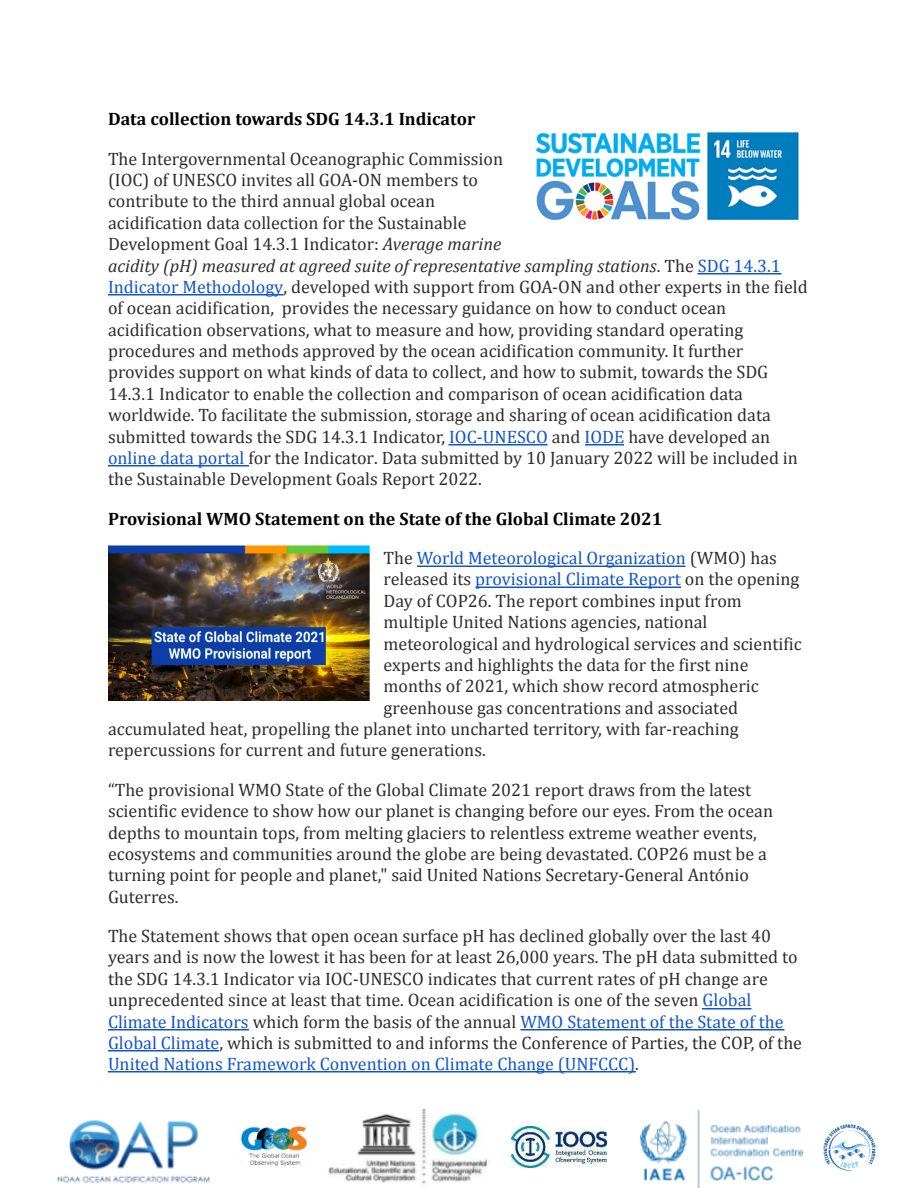
<style>
.page{position:relative;width:918px;height:1188px;background:#fff}
.page>*{position:absolute;margin:0;border:0;box-sizing:border-box;transform-origin:0 0}
.t1{font:18px/21.3px "Cambria";color:#2d2d2d}
.t2{font:700 18px/39.3px "Cambria";color:#000}
.t3{font:18px "Cambria";color:#15c}
.s1{font-style:italic}
.s2{color:#15c}
.s3{font-weight:400;color:#2d2d2d}
.s4{font-weight:400;color:#15c}
.s5{color:#2d2d2d}
</style>
<div class="page">
<hr style="left:698px;top:273px;width:84px;height:2px;background:#15c">
<hr style="left:108px;top:294px;width:176px;height:2px;background:#15c">
<hr style="left:448px;top:444px;width:99px;height:2px;background:#15c">
<hr style="left:585px;top:444px;width:39px;height:2px;background:#15c">
<hr style="left:108px;top:465px;width:141px;height:2px;background:#15c">
<hr style="left:417px;top:566px;width:268px;height:1px;background:#15c">
<hr style="left:475px;top:586px;width:206px;height:2px;background:#15c">
<hr style="left:702px;top:1008px;width:50px;height:1px;background:#15c">
<hr style="left:108px;top:1029px;width:141px;height:2px;background:#15c">
<hr style="left:520px;top:1029px;width:264px;height:2px;background:#15c">
<hr style="left:108px;top:1050px;width:111px;height:2px;background:#15c">
<hr style="left:108px;top:1071px;width:528px;height:1px;background:#15c">
<img style="left:536px;top:132px;width:263px;height:89px">
<img style="left:108px;top:546px;width:262px;height:155px">
<img style="left:57px;top:1120px;width:154px;height:63px">
<img style="left:328px;top:1108px;width:160px;height:76px">
<img style="left:640px;top:1110px;width:163px;height:78px">
<img style="left:240px;top:1126px;width:67px;height:41px">
<img style="left:512px;top:1126px;width:94px;height:42px">
<img style="left:823px;top:1124px;width:53px;height:47px">
<p class="t2" style="left:108px;top:101px;width:369px">Data collection towards SDG 14.3.1 Indicator</p>
<p class="t1" style="left:108px;top:149px;width:701px">The Intergovernmental Oceanographic Commission<br>(IOC) of UNESCO invites all GOA-ON members to<br>contribute to the third annual global ocean<br>acidification data collection for the Sustainable<br>Development Goal 14.3.1 Indicator: <span class="s1">Average marine<br>acidity (pH) measured at agreed suite of representative sampling stations</span>. The <span class="s2">SDG 14.3.1<br>Indicator Methodology</span>, developed with support from GOA-ON and other experts in the field of ocean acidification, provides the necessary guidance on how to conduct ocean acidification observations, what to measure and how, providing standard operating procedures and methods approved by the ocean acidification community. It further provides support on what kinds of data to collect, and how to submit, towards the SDG 14.3.1 Indicator to enable the collection and comparison of ocean acidification data worldwide. To facilitate the submission, storage and sharing of ocean acidification data submitted towards the SDG 14.3.1 Indicator, <span class="s2">IOC-UNESCO</span> and <span class="s2">IODE</span> have developed an <span class="s2">online data portal</span> for the Indicator. Data submitted by 10 January 2022 will be included in the Sustainable Development Goals Report 2022.</p>
<p class="t2" style="left:384px;top:500px;width:395px;text-indent:-276px">Provisional WMO Statement on the State of the Global Climate 2021<br><span class="s3">The</span> <span class="s4">World Meteorological Organization</span> <span class="s3">(WMO) has</span></p>
<p class="t3" style="left:384px;top:571px;width:417px"><span class="s5">released its</span> provisional Climate Report <span class="s5">on the opening</span></p>
<p class="t1" style="left:384px;top:591px;width:360px">Day of COP26. The report combines input from</p>
<p class="t1" style="left:384px;top:613px;width:325px">multiple United Nations agencies, national</p>
<p class="t1" style="left:384px;top:634px;width:420px">meteorological and hydrological services and scientific</p>
<p class="t1" style="left:384px;top:655px;width:366px">experts and highlights the data for the first nine</p>
<p class="t1" style="left:384px;top:677px;width:377px">months of 2021, which show record atmospheric</p>
<p class="t1" style="left:384px;top:698px;width:356px">greenhouse gas concentrations and associated</p>
<p class="t1" style="left:108px;top:719px;width:632px">accumulated heat, propelling the planet into uncharted territory, with far-reaching</p>
<p class="t1" style="left:108px;top:741px;width:379px">repercussions for current and future generations.</p>
<p class="t1" style="left:108px;top:780px;width:667px">“The provisional WMO State of the Global Climate 2021 report draws from the latest scientific evidence to show how our planet is changing before our eyes. From the ocean depths to mountain tops, from melting glaciers to relentless extreme weather events, ecosystems and communities around the globe are being devastated. COP26 must be a turning point for people and planet," said United Nations Secretary-General António Guterres.</p>
<p class="t1" style="left:108px;top:926px;width:696px">The Statement shows that open ocean surface pH has declined globally over the last 40 years and is now the lowest it has been for at least 26,000 years. The pH data submitted to the SDG 14.3.1 Indicator via IOC-UNESCO indicates that current rates of pH change are unprecedented since at least that time. Ocean acidification is one of the seven <span class="s2">Global Climate Indicators</span> which form the basis of the annual <span class="s2">WMO Statement of the State of the Global Climate</span>, which is submitted to and informs the Conference of Parties, the COP, of the <span class="s2">United Nations Framework Convention on Climate Change (UNFCCC)</span>.</p>
</div>
